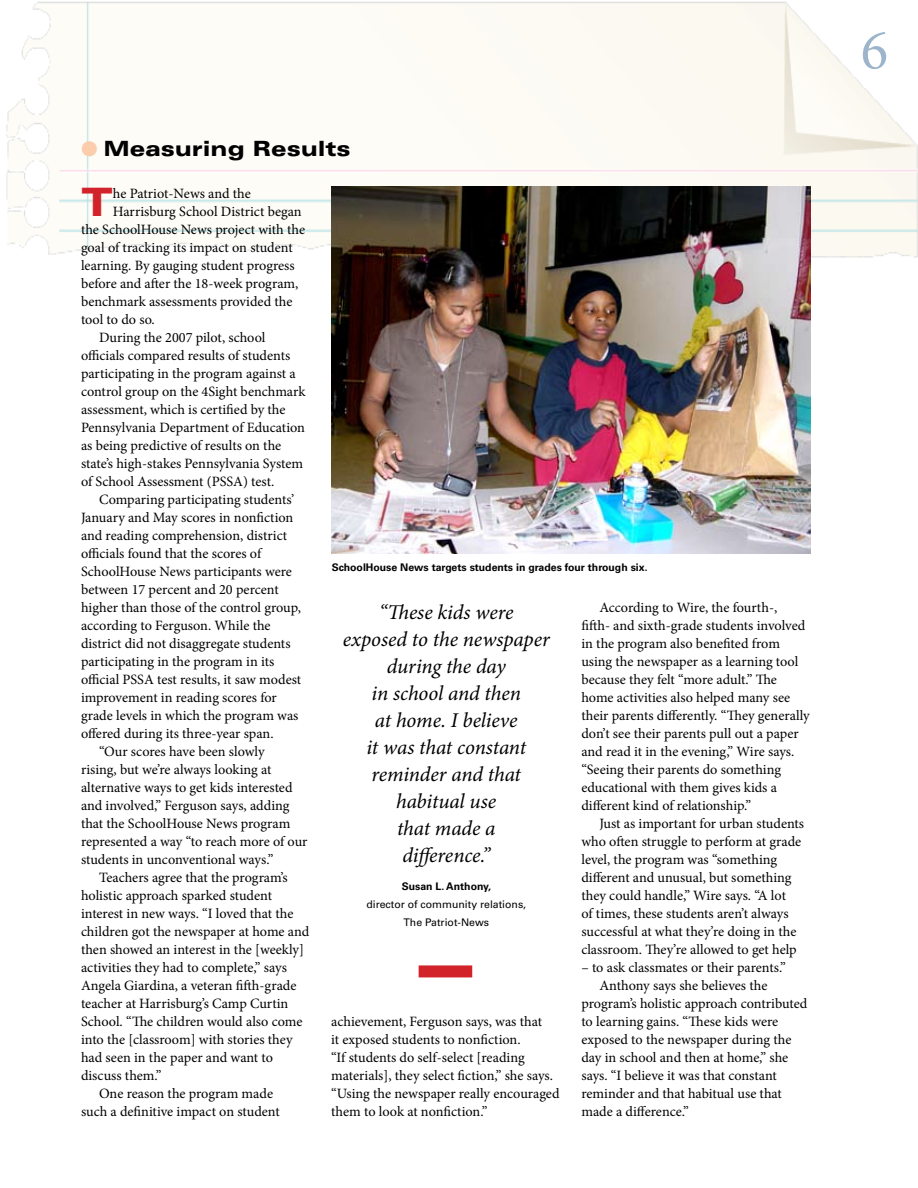
<style>
.page{position:relative;width:918px;height:1188px;background:#fff}
.page>*{position:absolute;margin:0;border:0;box-sizing:border-box;transform-origin:0 0}
.t1{font:57px "Minion Pro";color:#9cb5cb}
.t2{font:900 expanded 39.15px "Univers";color:#d2232a}
.t3{font:italic 21px/27px "Minion Pro";letter-spacing:-.005em;color:#000;text-align:center}
.t4{font:900 expanded 21px "Univers";color:#000}
.t5{font:14.25px/18px "Minion Pro";color:#000}
.t6{font:700 10.5px "Univers";color:#000}
.t7{font:10.5px/18px "Univers";color:#000;text-align:center}
.s1{color:#fccdad}
</style>
<div class="page">
<img style="left:6px;top:1px;width:912px;height:257px">
<img style="left:331px;top:187px;width:480px;height:367px">
<div style="left:419px;top:965px;width:53px;height:12px;background:#d2232a"></div>
<h3 class="t4" style="left:81px;top:137px;width:271px"><span class="s1">●</span> Measuring Results</h3>
<h2 class="t2" style="left:81px;top:179px;width:33px">T</h2>
<p class="t5" style="left:113px;top:185px;width:139px">he Patriot-News and the</p>
<p class="t5" style="left:113px;top:203px;width:190px">Harrisburg School District began</p>
<p class="t5" style="left:81px;top:221px;width:226px">the SchoolHouse News project with the</p>
<p class="t5" style="left:81px;top:239px;width:213px">goal of tracking its impact on student</p>
<p class="t5" style="left:81px;top:257px;width:215px">learning. By gauging student progress</p>
<p class="t5" style="left:81px;top:275px;width:219px">before and after the 18-week program,</p>
<p class="t5" style="left:81px;top:293px;width:213px">benchmark assessments provided the</p>
<p class="t5" style="left:81px;top:311px;width:75px">tool to do so.</p>
<p class="t5" style="left:99px;top:329px;width:168px">During the 2007 pilot, school</p>
<p class="t5" style="left:81px;top:347px;width:211px">officials compared results of students</p>
<p class="t5" style="left:81px;top:365px;width:216px">participating in the program against a</p>
<p class="t5" style="left:81px;top:383px;width:226px">control group on the 4Sight benchmark</p>
<p class="t5" style="left:81px;top:401px;width:206px">assessment, which is certified by the</p>
<p class="t5" style="left:81px;top:419px;width:226px">Pennsylvania Department of Education</p>
<p class="t5" style="left:81px;top:437px;width:202px">as being predictive of results on the</p>
<p class="t5" style="left:81px;top:455px;width:224px">state’s high-stakes Pennsylvania System</p>
<p class="t5" style="left:81px;top:473px;width:195px">of School Assessment (PSSA) test.</p>
<p class="t5" style="left:99px;top:491px;width:197px">Comparing participating students’</p>
<p class="t5" style="left:81px;top:509px;width:214px">January and May scores in nonfiction</p>
<p class="t5" style="left:81px;top:527px;width:208px">and reading comprehension, district</p>
<p class="t5" style="left:81px;top:545px;width:182px">officials found that the scores of</p>
<p class="t5" style="left:81px;top:563px;width:212px">SchoolHouse News participants were</p>
<p class="t5" style="left:81px;top:581px;width:199px">between 17 percent and 20 percent</p>
<p class="t5" style="left:81px;top:599px;width:222px">higher than those of the control group,</p>
<p class="t5" style="left:81px;top:617px;width:191px">according to Ferguson. While the</p>
<p class="t5" style="left:81px;top:635px;width:211px">district did not disaggregate students</p>
<p class="t5" style="left:81px;top:653px;width:195px">participating in the program in its</p>
<p class="t5" style="left:81px;top:671px;width:222px">official PSSA test results, it saw modest</p>
<p class="t5" style="left:81px;top:689px;width:197px">improvement in reading scores for</p>
<p class="t5" style="left:81px;top:707px;width:219px">grade levels in which the program was</p>
<p class="t5" style="left:81px;top:725px;width:194px">offered during its three-year span.</p>
<p class="t5" style="left:99px;top:743px;width:167px">“Our scores have been slowly</p>
<p class="t5" style="left:81px;top:761px;width:192px">rising, but we’re always looking at</p>
<p class="t5" style="left:81px;top:779px;width:213px">alternative ways to get kids interested</p>
<p class="t5" style="left:81px;top:797px;width:210px">and involved,” Ferguson says, adding</p>
<p class="t5" style="left:81px;top:815px;width:211px">that the SchoolHouse News program</p>
<p class="t5" style="left:81px;top:833px;width:228px">represented a way “to reach more of our</p>
<p class="t5" style="left:81px;top:851px;width:194px">students in unconventional ways.”</p>
<p class="t5" style="left:99px;top:869px;width:190px">Teachers agree that the program’s</p>
<p class="t5" style="left:81px;top:887px;width:193px">holistic approach sparked student</p>
<p class="t5" style="left:81px;top:905px;width:214px">interest in new ways. “I loved that the</p>
<p class="t5" style="left:81px;top:923px;width:230px">children got the newspaper at home and</p>
<p class="t5" style="left:81px;top:941px;width:225px">then showed an interest in the [weekly]</p>
<p class="t5" style="left:81px;top:959px;width:207px">activities they had to complete,” says</p>
<p class="t5" style="left:81px;top:977px;width:217px">Angela Giardina, a veteran fifth-grade</p>
<p class="t5" style="left:81px;top:995px;width:209px">teacher at Harrisburg’s Camp Curtin</p>
<p class="t5" style="left:81px;top:1013px;width:223px">School. “The children would also come</p>
<p class="t5" style="left:81px;top:1031px;width:213px">into the [classroom] with stories they</p>
<p class="t5" style="left:81px;top:1049px;width:194px">had seen in the paper and want to</p>
<p class="t5" style="left:81px;top:1067px;width:82px">discuss them.”</p>
<p class="t5" style="left:99px;top:1085px;width:176px">One reason the program made</p>
<p class="t5" style="left:81px;top:1103px;width:200px">such a definitive impact on student</p>
<p class="t6" style="left:332px;top:561px;width:317px">SchoolHouse News targets students in grades four through six.</p>
<h3 class="t3" style="left:343px;top:598px;width:208px">“These kids were<br>exposed to the newspaper during the day<br>in school and then<br>at home. I believe<br>it was that constant reminder and that habitual use<br>that made a<br>difference.”</h3>
<p class="t6" style="left:402px;top:880px;width:91px">Susan L. Anthony,</p>
<p class="t7" style="left:366px;top:895px;width:161px">director of community relations,<br>The Patriot-News</p>
<p class="t5" style="left:581px;top:599px;width:230px;text-indent:18px">According to Wire, the fourth-,<br>fifth- and sixth-grade students involved in the program also benefited from using the newspaper as a learning tool because they felt “more adult.” The home activities also helped many see their parents differently. “They generally don’t see their parents pull out a paper and read it in the evening,” Wire says. “Seeing their parents do something educational with them gives kids a different kind of relationship.”</p>
<p class="t5" style="left:581px;top:815px;width:224px;text-indent:18px">Just as important for urban students who often struggle to perform at grade level, the program was “something different and unusual, but something they could handle,” Wire says. “A lot<br>of times, these students aren’t always successful at what they’re doing in the classroom. They’re allowed to get help</p>
<p class="t5" style="left:581px;top:959px;width:206px">– to ask classmates or their parents.”</p>
<p class="t5" style="left:599px;top:977px;width:169px">Anthony says she believes the</p>
<p class="t5" style="left:581px;top:995px;width:228px">program’s holistic approach contributed</p>
<p class="t5" style="left:581px;top:1013px;width:198px">to learning gains. “These kids were</p>
<p class="t5" style="left:581px;top:1031px;width:212px">exposed to the newspaper during the</p>
<p class="t5" style="left:581px;top:1049px;width:208px">day in school and then at home,” she</p>
<p class="t5" style="left:581px;top:1067px;width:197px">says. “I believe it was that constant</p>
<p class="t5" style="left:581px;top:1085px;width:202px">reminder and that habitual use that</p>
<p class="t5" style="left:581px;top:1103px;width:109px">made a difference.”</p>
<p class="t5" style="left:331px;top:1013px;width:230px">achievement, Ferguson says, was that<br>it exposed students to nonfiction.<br>“If students do self-select [reading materials], they select fiction,” she says. “Using the newspaper really encouraged them to look at nonfiction.”</p>
<h1 class="t1" style="left:861px;top:12px;width:29px">6</h1>
</div>
